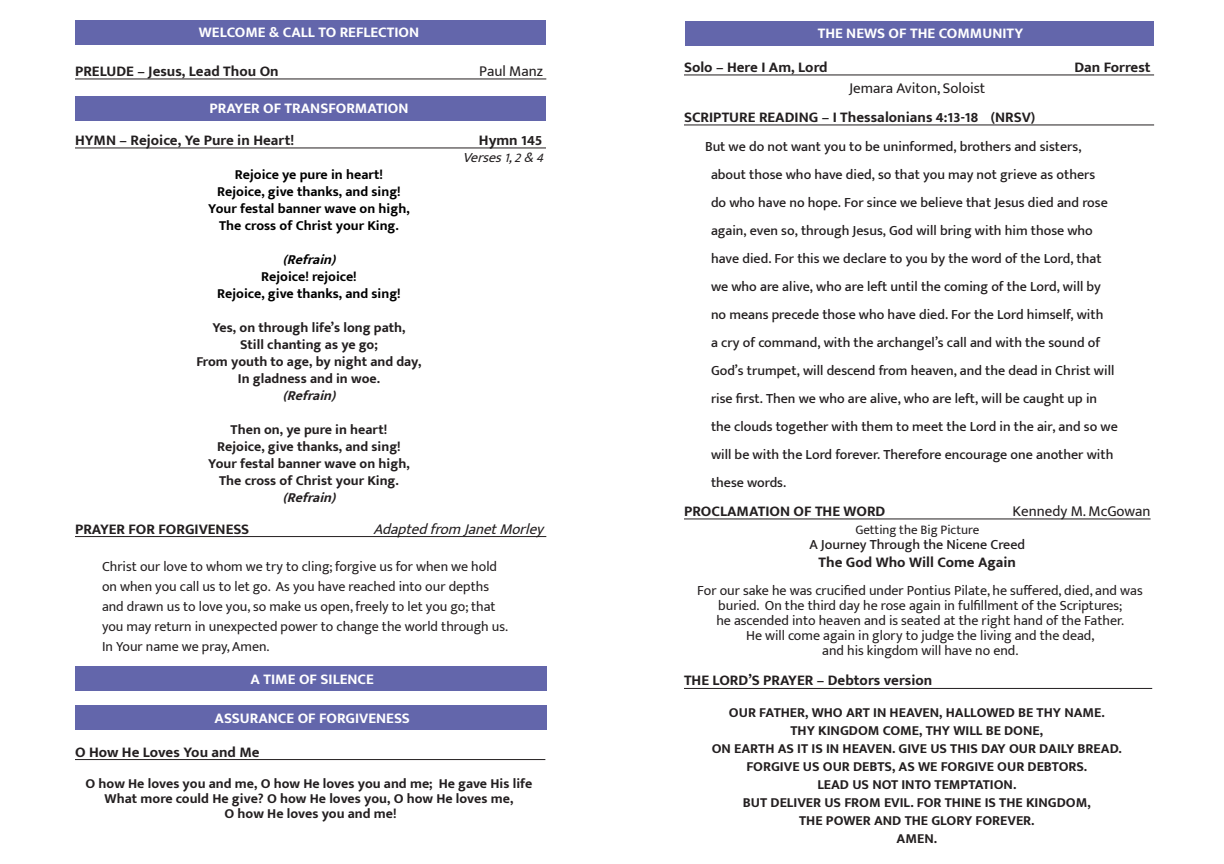
<style>
.page{position:relative;width:1224px;height:864px;background:#fff}
.page>*{position:absolute;margin:0;border:0;box-sizing:border-box;transform-origin:0 0}
.t1{font:700 15px "Mukta Mahee";color:#231f20}
.t2{font:700 15px "Mukta Mahee";color:#fff}
.t3{font:15px "Mukta Mahee";color:#231f20}
.t4{font:italic 15px "Mukta Mahee";color:#231f20}
.t5{font:500 14px/28px "Mukta Mahee";color:#231f20}
.t6{font:700 14px "Mukta Mahee";color:#231f20}
.t7{font:14px/20px "Mukta Mahee";color:#231f20}
.t8{font:700 14px "Mukta Mahee";color:#000}
.t9{font:italic 700 14px "Mukta Mahee";color:#231f20}
.t10{font:italic 14px "Mukta Mahee";color:#231f20}
.t11{font:italic 700 14px "Mukta Mahee";color:#000}
.t12{font:13px "Mukta Mahee";color:#231f20}
</style>
<div class="page">
<div style="left:75px;top:667px;width:472px;height:24px;background:#6366ab"></div>
<div style="left:75px;top:706px;width:472px;height:24px;background:#6366ab"></div>
<div style="left:75px;top:20px;width:471px;height:24px;background:#6366ab"></div>
<div style="left:686px;top:21px;width:468px;height:24px;background:#6366ab"></div>
<div style="left:75px;top:96px;width:471px;height:25px;background:#6366ab"></div>
<hr style="left:75px;top:78px;width:471px;height:1px;background:#231f20">
<hr style="left:75px;top:147px;width:471px;height:1px;background:#231f20">
<hr style="left:75px;top:536px;width:471px;height:1px;background:#231f20">
<hr style="left:75px;top:759px;width:470px;height:1px;background:#231f20">
<hr style="left:684px;top:74px;width:470px;height:1px;background:#231f20">
<hr style="left:684px;top:124px;width:470px;height:1px;background:#231f20">
<hr style="left:684px;top:518px;width:467px;height:1px;background:#231f20">
<hr style="left:684px;top:688px;width:468px;height:1px;background:#231f20">
<p class="t2" style="left:199px;top:23px;width:222px">WELCOME &amp; CALL TO REFLECTION</p>
<p class="t1" style="left:75px;top:62px;width:205px">PRELUDE – Jesus, Lead Thou On</p>
<p class="t3" style="left:479px;top:62px;width:65px">Paul Manz</p>
<p class="t2" style="left:210px;top:99px;width:200px">PRAYER OF TRANSFORMATION</p>
<p class="t1" style="left:75px;top:131px;width:221px">HYMN – Rejoice, Ye Pure in Heart!</p>
<p class="t1" style="left:479px;top:131px;width:65px">Hymn 145</p>
<p class="t10" style="left:463px;top:149px;width:87px">Verses1,2&amp;4</p>
<p class="t8" style="left:235px;top:166px;width:150px">Rejoice ye pure in heart!</p>
<p class="t8" style="left:217px;top:183px;width:185px">Rejoice, give thanks, and sing!</p>
<p class="t8" style="left:208px;top:200px;width:203px">Your festal banner wave on high,</p>
<p class="t8" style="left:219px;top:217px;width:181px">The cross of Christ your King.</p>
<p class="t11" style="left:283px;top:251px;width:60px">(Refrain)</p>
<p class="t8" style="left:261px;top:268px;width:97px">Rejoice! rejoice!</p>
<p class="t8" style="left:217px;top:285px;width:185px">Rejoice, give thanks, and sing!</p>
<p class="t6" style="left:212px;top:319px;width:195px">Yes, on through life’s long path,</p>
<p class="t6" style="left:240px;top:336px;width:139px">Still chanting as ye go;</p>
<p class="t6" style="left:196px;top:353px;width:227px">From youth to age, by night and day,</p>
<p class="t6" style="left:238px;top:370px;width:144px">In gladness and in woe.</p>
<p class="t9" style="left:283px;top:387px;width:60px">(Refrain)</p>
<p class="t6" style="left:231px;top:421px;width:158px">Then on, ye pure in heart!</p>
<p class="t6" style="left:217px;top:438px;width:185px">Rejoice, give thanks, and sing!</p>
<p class="t6" style="left:208px;top:455px;width:203px">Your festal banner wave on high,</p>
<p class="t6" style="left:219px;top:472px;width:181px">The cross of Christ your King.</p>
<p class="t9" style="left:283px;top:489px;width:60px">(Refrain)</p>
<p class="t1" style="left:75px;top:520px;width:176px">PRAYER FOR FORGIVENESS</p>
<p class="t4" style="left:373px;top:520px;width:177px">Adaptedfrom JanetMorley</p>
<p class="t7" style="left:102px;top:556px;width:408px">Christ our love to whom we try to cling; forgive us for when we hold on when you call us to let go. As you have reached into our depths and drawn us to love you, so make us open, freely to let you go; that you may return in unexpected power to change the world through us.<br>In Your name we pray, Amen.</p>
<p class="t2" style="left:251px;top:670px;width:125px">A TIME OF SILENCE</p>
<p class="t2" style="left:215px;top:709px;width:197px">ASSURANCE OF FORGIVENESS</p>
<p class="t1" style="left:75px;top:743px;width:186px">O How He Loves You and Me</p>
<p class="t6" style="left:86px;top:775px;width:448px">O how He loves you and me, O how He loves you and me; He gave His life</p>
<p class="t6" style="left:105px;top:790px;width:410px">What more could He give? O how He loves you, O how He loves me,</p>
<p class="t6" style="left:225px;top:805px;width:174px">O how He loves you and me!</p>
<p class="t2" style="left:818px;top:24px;width:207px">THE NEWS OF THE COMMUNITY</p>
<p class="t1" style="left:684px;top:58px;width:145px">Solo – Here I Am, Lord</p>
<p class="t1" style="left:1074px;top:58px;width:78px">Dan Forrest</p>
<p class="t3" style="left:849px;top:79px;width:138px">Jemara Aviton, Soloist</p>
<p class="t1" style="left:684px;top:108px;width:353px">SCRIPTURE READING – I Thessalonians 4:13-18 (NRSV)</p>
<p class="t5" style="left:711px;top:132px;width:408px;text-indent:-6px">But we do not want you to be uninformed, brothers and sisters, about those who have died, so that you may not grieve as others<br>do who have no hope. For since we believe that Jesus died and rose again, even so, through Jesus, God will bring with him those who have died. For this we declare to you by the word of the Lord, that we who are alive, who are left until the coming of the Lord, will by no means precede those who have died. For the Lord himself, with<br>a cry of command, with the archangel’s call and with the sound of God’s trumpet, will descend from heaven, and the dead in Christ will rise first. Then we who are alive, who are left, will be caught up in the clouds together with them to meet the Lord in the air, and so we will be with the Lord forever. Therefore encourage one another with these words.</p>
<p class="t1" style="left:684px;top:502px;width:203px">PROCLAMATION OF THE WORD</p>
<p class="t3" style="left:1013px;top:502px;width:139px">Kennedy M. McGowan</p>
<p class="t12" style="left:855px;top:522px;width:125px">Getting the Big Picture</p>
<p class="t5" style="left:809px;top:530px;width:217px">A Journey Through the Nicene Creed</p>
<p class="t1" style="left:819px;top:553px;width:199px">The God Who Will Come Again</p>
<p class="t7" style="left:697px;top:583px;width:447px;line-height:15px;text-align:center">For our sake he was crucified under Pontius Pilate, he suffered, died, and was buried. On the third day he rose again in fulfillment of the Scriptures;</p>
<p class="t7" style="left:716px;top:610px;width:409px">he ascended into heaven and is seated at the right hand of the Father.</p>
<p class="t7" style="left:746px;top:625px;width:350px">He will come again in glory to judge the living and the dead,</p>
<p class="t7" style="left:822px;top:640px;width:198px">and his kingdom will have no end.</p>
<p class="t1" style="left:684px;top:671px;width:250px">THE LORD’S PRAYER – Debtors version</p>
<p class="t6" style="left:729px;top:704px;width:377px">OUR FATHER, WHO ART IN HEAVEN, HALLOWED BE THY NAME.</p>
<p class="t6" style="left:791px;top:722px;width:254px">THY KINGDOM COME, THY WILL BE DONE,</p>
<p class="t6" style="left:712px;top:740px;width:412px">ON EARTH AS IT IS IN HEAVEN. GIVE US THIS DAY OUR DAILY BREAD.</p>
<p class="t6" style="left:746px;top:758px;width:342px">FORGIVE US OUR DEBTS, AS WE FORGIVE OUR DEBTORS.</p>
<p class="t6" style="left:817px;top:776px;width:200px">LEAD US NOT INTO TEMPTATION.</p>
<p class="t6" style="left:743px;top:794px;width:349px">BUT DELIVER US FROM EVIL. FOR THINE IS THE KINGDOM,</p>
<p class="t6" style="left:799px;top:812px;width:237px">THE POWER AND THE GLORY FOREVER.</p>
<p class="t6" style="left:897px;top:830px;width:42px">AMEN.</p>
</div>
